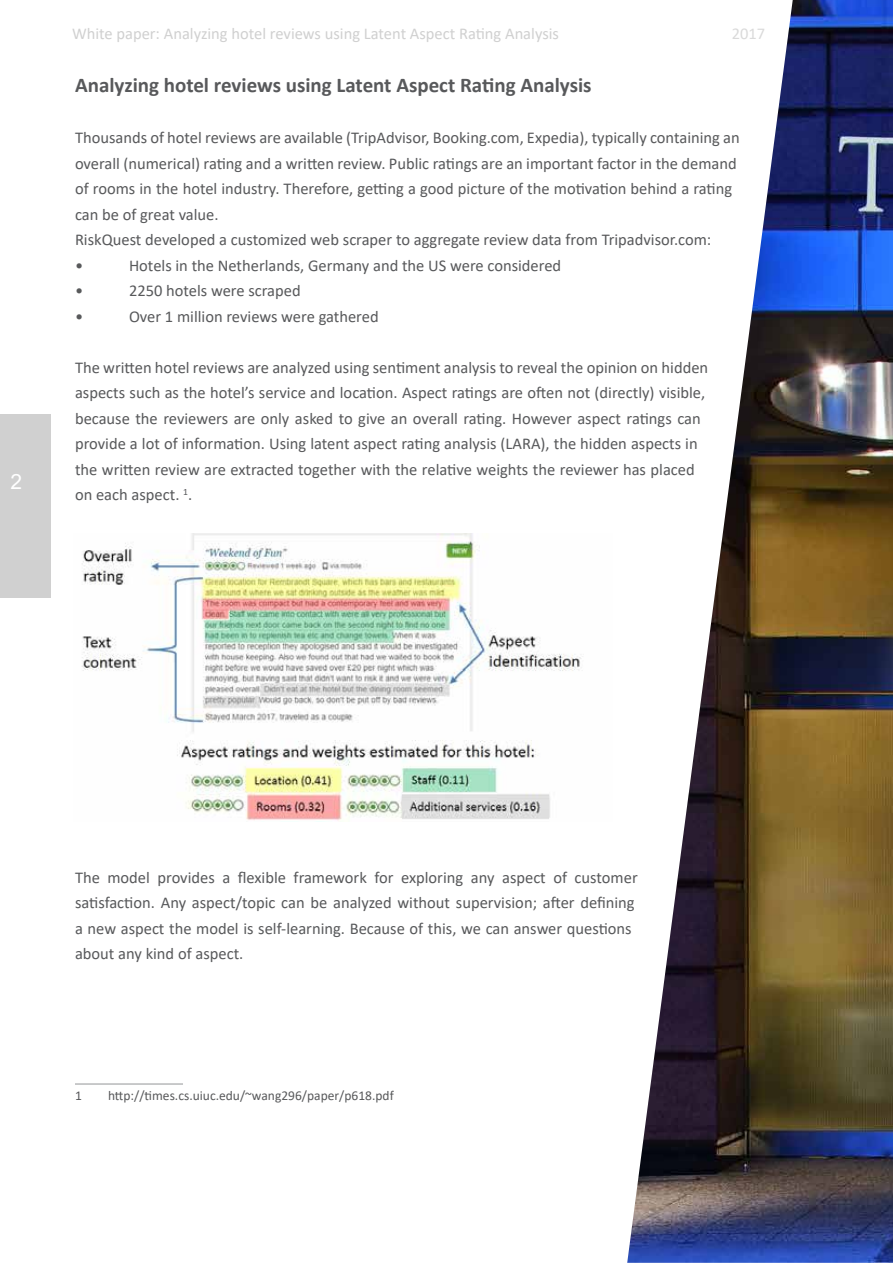
<style>
.page{position:relative;width:893px;height:1263px;background:#fff}
.page>*{position:absolute;margin:0;border:0;box-sizing:border-box;transform-origin:0 0}
.t1{font:700 21px "Calibri";color:#58595b}
.t2{font:21px "Arial";color:#fff}
.t3{font:16.5px/25.5px "Calibri";color:#58595b}
.t4{font:16.5px "Calibri";color:#d0d0d0}
.t5{font:16.5px "Calibri";color:#dadada}
.t6{font:13.5px "Calibri";color:#58595b}
</style>
<div class="page">
<img style="left:627px;top:0;width:266px;height:1263px">
<div style="left:0;top:414px;width:50px;height:183px;background:#d0d0d0"></div>
<img style="left:82px;top:533px;width:499px;height:289px">
<hr style="left:75px;top:1084px;width:108px;height:1px;background:#939598">
<p class="t2" style="left:10px;top:467px;width:13px">2</p>
<p class="t4" style="left:72px;top:22px;width:488px">White paper: Analyzing hotel reviews using Latent Aspect Rating Analysis</p>
<p class="t5" style="left:732px;top:22px;width:35px">2017</p>
<p class="t1" style="left:75px;top:70px;width:518px">Analyzing hotel reviews using Latent Aspect Rating Analysis</p>
<p class="t3" style="left:75px;top:125px;width:666px">Thousands of hotel reviews are available (TripAdvisor, Booking.com, Expedia), typically containing an overall (numerical) rating and a written review. Public ratings are an important factor in the demand of rooms in the hotel industry. Therefore, getting a good picture of the motivation behind a rating can be of great value.<br>RiskQuest developed a customized web scraper to aggregate review data from Tripadvisor.com:<br>•</p>
<p class="t3" style="left:129px;top:252px;width:434px">Hotels in the Netherlands, Germany and the US were considered</p>
<p class="t3" style="left:75px;top:278px;width:10px">•</p>
<p class="t3" style="left:129px;top:278px;width:173px">2250 hotels were scraped</p>
<p class="t3" style="left:75px;top:303px;width:10px">•</p>
<p class="t3" style="left:129px;top:303px;width:251px">Over 1 million reviews were gathered</p>
<p class="t3" style="left:75px;top:354px;width:635px">The written hotel reviews are analyzed using sentiment analysis to reveal the opinion on hidden aspects such as the hotel’s service and location. Aspect ratings are often not (directly) visible, because the reviewers are only asked to give an overall rating. However aspect ratings can provide a lot of information. Using latent aspect rating analysis (LARA), the hidden aspects in the written review are extracted together with the relative weights the reviewer has placed on each aspect. <sup>1</sup>.</p>
<p class="t3" style="left:75px;top:864px;width:564px">The model provides a flexible framework for exploring any aspect of customer satisfaction. Any aspect/topic can be analyzed without supervision; after defining a new aspect the model is self-learning. Because of this, we can answer questions about any kind of aspect.</p>
<p class="t6" style="left:75px;top:1086px;width:8px">1</p>
<p class="t6" style="left:108px;top:1086px;width:287px">http://times.cs.uiuc.edu/~wang296/paper/p618.pdf</p>
</div>
